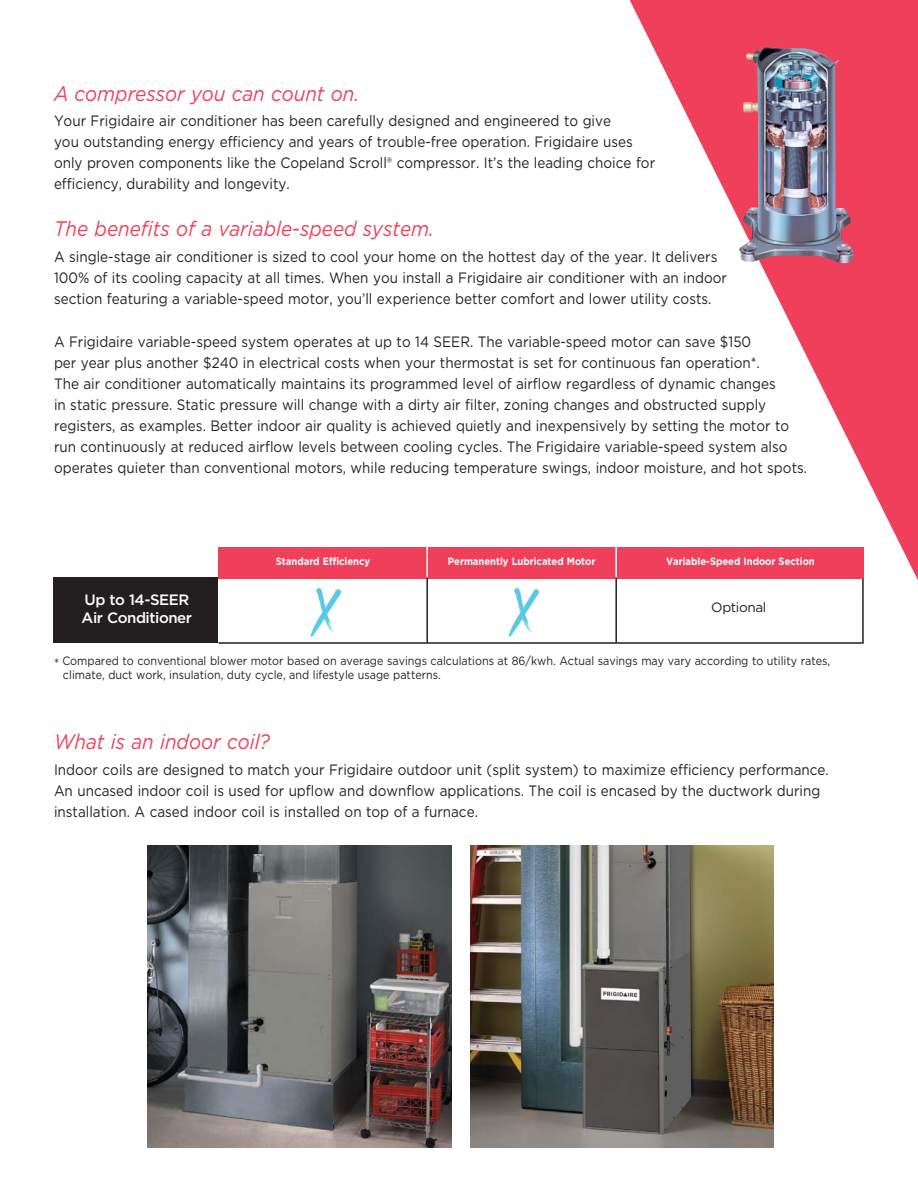
<style>
.page{position:relative;width:918px;height:1188px;background:#fff}
.page>*{position:absolute;margin:0;border:0;box-sizing:border-box;transform-origin:0 0}
.t1{font:52.5px "Custom Fresh";color:#59c9e8}
.t2{font:italic 21px "Gotham";color:#ef3f5a;scale:.9 1}
.t3{font:15px/21px "Gotham";color:#231f20;scale:.9 1}
.t4{font:500 15px/18px "Gotham";letter-spacing:-.03em;color:#fff}
.t5{font:13.5px "Gotham";letter-spacing:-.03em;color:#231f20}
.t6{font:12px/14.4px "Gotham";color:#231f20;scale:.9 1}
.t7{font:700 10.5px "Gotham";color:#fff;scale:.9 1}
.s1{font-size:13.5px}
</style>
<div class="page">
<img style="left:471px;top:846px;width:303px;height:302px">
<hr style="left:862px;top:577px;width:2px;height:66px;background:#231f20">
<div style="left:218px;top:547px;width:646px;height:32px;background:#ef3f5a"></div>
<div style="left:53px;top:577px;width:165px;height:66px;background:#231f20"></div>
<hr style="left:615px;top:577px;width:2px;height:66px;background:#231f20">
<hr style="left:426px;top:577px;width:2px;height:66px;background:#231f20">
<hr style="left:218px;top:642px;width:646px;height:2px;background:#231f20">
<hr style="left:615px;top:547px;width:2px;height:30px;background:#fff">
<hr style="left:426px;top:547px;width:2px;height:30px;background:#fff">
<img style="left:148px;top:846px;width:303px;height:301px">
<svg style="left:630px;top:0;width:288px;height:580px"></svg>
<img style="left:739px;top:47px;width:116px;height:217px">
<h2 class="t2" style="left:54px;top:84px;width:341px">A compressor you can count on.</h2>
<p class="t3" style="left:54px;top:111px;width:669px">Your Frigidaire air conditioner has been carefully designed and engineered to give<br>you outstanding energy efficiency and years of trouble-free operation. Frigidaire uses only proven components like the Copeland Scroll® compressor. It’s the leading choice for efficiency, durability and longevity.</p>
<h2 class="t2" style="left:54px;top:219px;width:424px">The benefits of a variable-speed system.</h2>
<p class="t3" style="left:54px;top:247px;width:749px">A single-stage air conditioner is sized to cool your home on the hottest day of the year. It delivers<br>100% of its cooling capacity at all times. When you install a Frigidaire air conditioner with an indoor section featuring a variable-speed motor, you’ll experience better comfort and lower utility costs.</p>
<p class="t3" style="left:54px;top:332px;width:838px">A Frigidaire variable-speed system operates at up to 14 SEER. The variable-speed motor can save $150<br>per year plus another $240 in electrical costs when your thermostat is set for continuous fan operation*.<br>The air conditioner automatically maintains its programmed level of airflow regardless of dynamic changes<br>in static pressure. Static pressure will change with a dirty air filter, zoning changes and obstructed supply registers, as examples. Better indoor air quality is achieved quietly and inexpensively by setting the motor to run continuously at reduced airflow levels between cooling cycles. The Frigidaire variable-speed system also operates quieter than conventional motors, while reducing temperature swings, indoor moisture, and hot spots.</p>
<p class="t7" style="left:276px;top:557px;width:106px">Standard Efficiency</p>
<p class="t7" style="left:448px;top:557px;width:165px">Permanently Lubricated Motor</p>
<p class="t7" style="left:666px;top:557px;width:167px">Variable-Speed Indoor Section</p>
<h1 class="t1" style="left:313px;top:587px;width:27px">X</h1>
<p class="t6" style="left:63px;top:654px;width:854px;text-indent:-9px"><span class="s1">*</span> Compared to conventional blower motor based on average savings calculations at 86/kwh. Actual savings may vary according to utility rates, climate, duct work, insulation, duty cycle, and lifestyle usage patterns.</p>
<h1 class="t1" style="left:511px;top:587px;width:27px">X</h1>
<p class="t4" style="left:82px;top:591px;width:112px">Up to 14-SEER<br>Air Conditioner</p>
<p class="t5" style="left:711px;top:601px;width:57px">Optional</p>
<h2 class="t2" style="left:54px;top:732px;width:241px">What is an indoor coil?</h2>
<p class="t3" style="left:54px;top:760px;width:862px">Indoor coils are designed to match your Frigidaire outdoor unit (split system) to maximize efficiency performance.<br>An uncased indoor coil is used for upflow and downflow applications. The coil is encased by the ductwork during installation. A cased indoor coil is installed on top of a furnace.</p>
</div>
